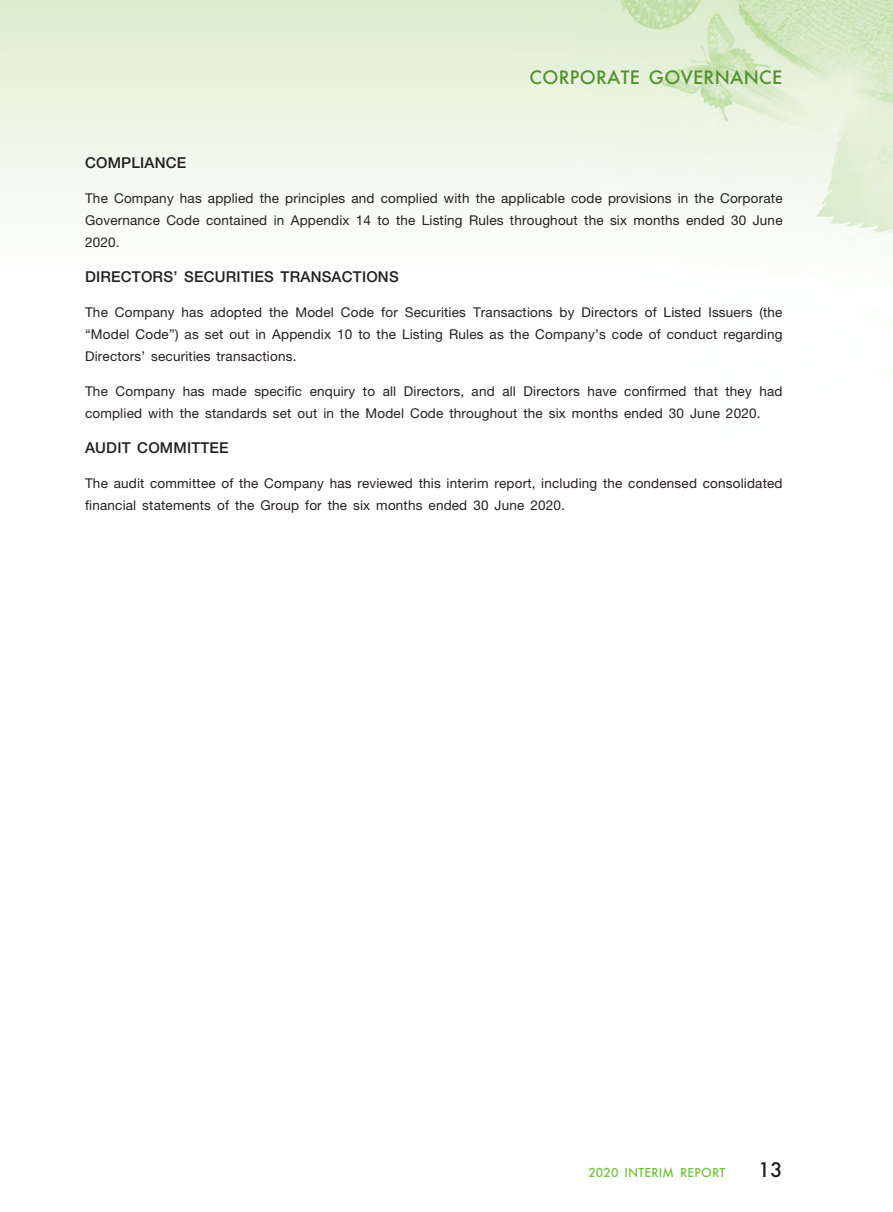
<style>
.page{position:relative;width:893px;height:1212px;background:#fff}
.page>*{position:absolute;margin:0;border:0;box-sizing:border-box;transform-origin:0 0}
.t1{font:500 19.5px "Futura";color:#231f20}
.t2{font:500 18px "Futura";letter-spacing:.015em;color:#559130}
._03_H1{font:500 15px "Helvetica Neue LT Std";letter-spacing:.015em;color:#231f20}
._01_Body_Text{font:13.5px/21.8px "Helvetica Neue LT Std";letter-spacing:.015em;color:#231f20;text-align:justify}
.t3{font:500 12px "Futura";letter-spacing:.015em;color:#76c043}
</style>
<div class="page">
<img style="left:0;top:0;width:893px;height:239px">
<h2 class="t2" style="left:529px;top:65px;width:254px">CORPORATE GOVERNANCE</h2>
<p class="_03_H1" style="left:85px;top:153px;width:103px">COMPLIANCE</p>
<p class="_01_Body_Text" style="left:85px;top:187px;width:699px">The Company has applied the principles and complied with the applicable code provisions in the Corporate Governance Code contained in Appendix 14 to the Listing Rules throughout the six months ended 30 June 2020.</p>
<p class="_03_H1" style="left:85px;top:267px;width:315px">DIRECTORS’ SECURITIES TRANSACTIONS</p>
<p class="_01_Body_Text" style="left:85px;top:301px;width:699px">The Company has adopted the Model Code for Securities Transactions by Directors of Listed Issuers (the “Model Code”) as set out in Appendix 10 to the Listing Rules as the Company’s code of conduct regarding Directors’ securities transactions.</p>
<p class="_01_Body_Text" style="left:85px;top:380px;width:699px">The Company has made specific enquiry to all Directors, and all Directors have confirmed that they had complied with the standards set out in the Model Code throughout the six months ended 30 June 2020.</p>
<p class="_03_H1" style="left:85px;top:438px;width:145px">AUDIT COMMITTEE</p>
<p class="_01_Body_Text" style="left:85px;top:472px;width:699px">The audit committee of the Company has reviewed this interim report, including the condensed consolidated financial statements of the Group for the six months ended 30 June 2020.</p>
<p class="t3" style="left:588px;top:1164px;width:138px">2020 INTERIM REPORT</p>
<h1 class="t1" style="left:758px;top:1156px;width:26px">13</h1>
</div>
